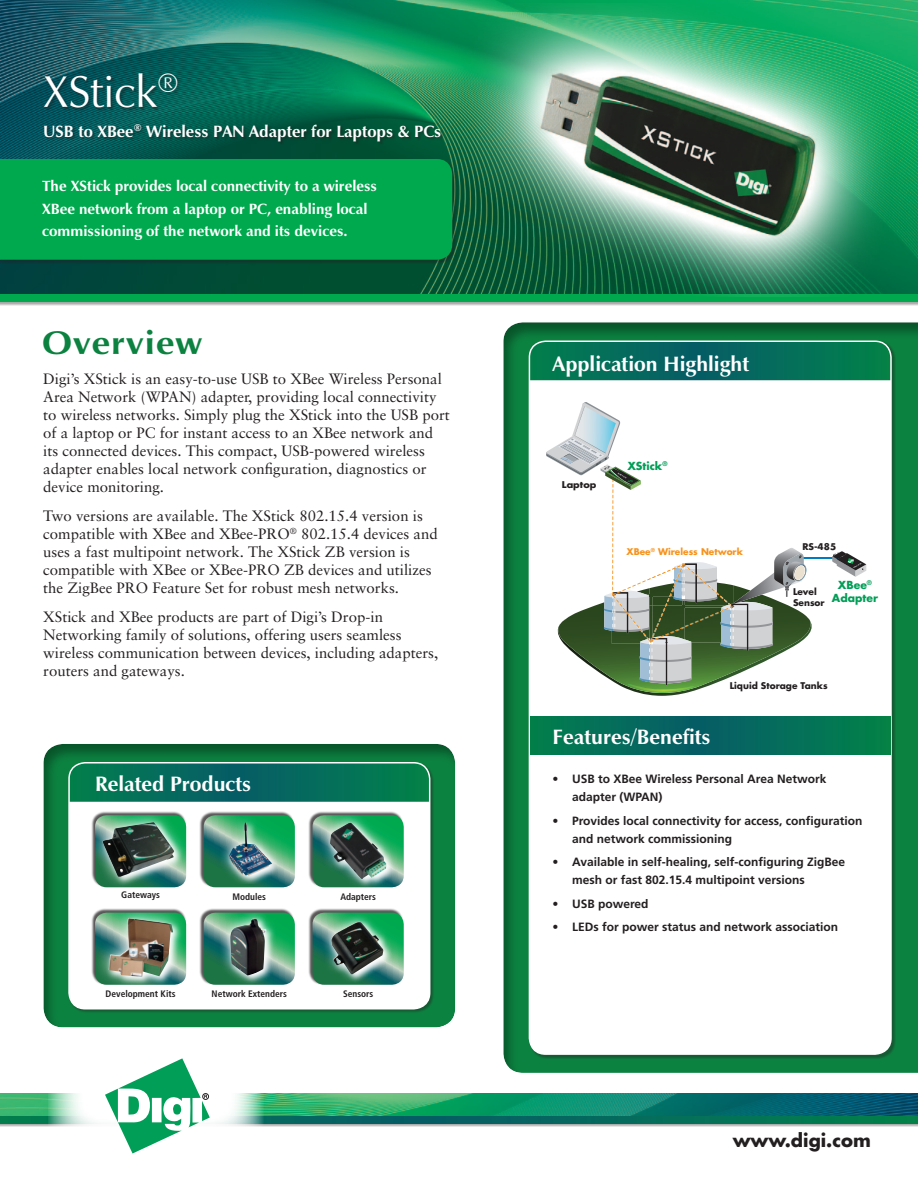
<style>
.page{position:relative;width:918px;height:1188px;background:#fff}
.page>*{position:absolute;margin:0;border:0;box-sizing:border-box;transform-origin:0 0}
.t1{font:45px "Eterna";color:#fff}
.t2{font:700 33px "Eterna";letter-spacing:.03em;color:#0c8240;scale:1.1 1}
.t3{font:700 21px "Eterna";color:#fff}
.t4{font:700 18px "Futura";color:#231f20}
.t5{font:700 16.5px "Eterna";color:#fff}
.Body_Copy{font:15px/18px "Sabon";color:#231f20}
.Product_Description{font:700 15px/22.5px "Eterna";color:#fff}
.Features_Bullets{font:700 12px/18px "Frutiger";color:#231f20}
.t6{font:700 10.8px/12.6px "Futura";color:#009e57;text-align:center}
.t7{font:700 condensed 9.45px "Frutiger";color:#231f20}
.t8{font:700 9.15px "Futura";color:#231f20;scale:1.07 1}
.t9{font:700 9px/10.8px "Futura";color:#231f20}
.t10{font:700 9px "Futura";color:#f7931d}
</style>
<div class="page">
<img style="left:0;top:0;width:918px;height:294px">
<div style="left:0;top:294px;width:918px;height:8px;background:#00a94e"></div>
<div style="left:503px;top:322px;width:415px;height:751px;background:#231f20;opacity:.4"></div>
<div style="left:529px;top:341px;width:362px;height:713px;background:#fff;border-radius:16px"></div>
<svg style="left:529px;top:341px;width:362px;height:39px;background:#046e59"></svg>
<div style="left:529px;top:340px;width:363px;height:715px;border:2px solid #fff;border-radius:16px"></div>
<svg style="left:530px;top:717px;width:360px;height:38px;background:#046e58"></svg>
<div style="left:0;top:1094px;width:918px;height:33px;background:#231f20;opacity:.4"></div>
<img style="left:0;top:1094px;width:918px;height:22px">
<svg style="left:0;top:1116px;width:918px;height:7px;background:#046c59"></svg>
<svg style="left:48px;top:1093px;width:216px;height:34px"></svg>
<svg style="left:105px;top:1058px;width:105px;height:96px"></svg>
<div style="left:202px;top:1093px;width:7px;height:7px;border:1px solid #231f20;border-radius:50%"></div>
<div style="left:43px;top:742px;width:413px;height:286px;background:#231f20;opacity:.4"></div>
<div style="left:68px;top:762px;width:367px;height:252px;background:#231f20;opacity:.4"></div>
<div style="left:69px;top:763px;width:361px;height:246px;background:#fff;border-radius:16px"></div>
<svg style="left:69px;top:763px;width:361px;height:39px;background:#066f5a"></svg>
<div style="left:68px;top:762px;width:362px;height:248px;border:2px solid #fff;border-radius:16px"></div>
<div style="left:0;top:159px;width:456px;height:105px;background:#231f20;opacity:.4"></div>
<div style="left:0;top:159px;width:452px;height:101px;background:#00a94e"></div>
<hr style="left:796px;top:557px;width:47px;height:2px;background:#007cc2">
<svg style="left:832px;top:551px;width:35px;height:26px"></svg>
<svg style="left:546px;top:402px;width:266px;height:294px"></svg>
<div style="left:91px;top:811px;width:95px;height:76px;background:#231f20;opacity:.75"></div>
<svg style="left:95px;top:815px;width:91px;height:72px;background:#3f9a71"></svg>
<img style="left:102px;top:822px;width:73px;height:55px">
<div style="left:199px;top:811px;width:96px;height:76px;background:#231f20;opacity:.75"></div>
<svg style="left:204px;top:815px;width:91px;height:72px;background:#3c966e"></svg>
<svg style="left:217px;top:815px;width:64px;height:69px;background:#3a996f"></svg>
<img style="left:229px;top:822px;width:43px;height:54px">
<div style="left:308px;top:811px;width:95px;height:76px;background:#231f20;opacity:.75"></div>
<svg style="left:313px;top:815px;width:91px;height:72px"></svg>
<img style="left:317px;top:815px;width:80px;height:72px">
<img style="left:333px;top:823px;width:17px;height:9px">
<div style="left:308px;top:908px;width:95px;height:77px;background:#231f20;opacity:.75"></div>
<svg style="left:313px;top:913px;width:91px;height:72px"></svg>
<svg style="left:320px;top:913px;width:73px;height:70px;background:#37986d"></svg>
<img style="left:331px;top:922px;width:52px;height:52px">
<div style="left:45px;top:124px;width:399px;height:21px;background:#231f20;opacity:.5"></div>
<div style="left:44px;top:74px;width:137px;height:38px;background:#231f20;opacity:.5"></div>
<div style="left:91px;top:908px;width:95px;height:77px;background:#231f20;opacity:.75"></div>
<svg style="left:95px;top:913px;width:91px;height:72px;background:#51a27e"></svg>
<img style="left:109px;top:918px;width:64px;height:59px">
<img style="left:462px;top:3px;width:432px;height:294px">
<div style="left:199px;top:908px;width:96px;height:77px;background:#231f20;opacity:.75"></div>
<svg style="left:204px;top:913px;width:91px;height:72px;background:#3f9b72"></svg>
<svg style="left:218px;top:913px;width:59px;height:72px;background:#4a9e7a"></svg>
<img style="left:230px;top:918px;width:36px;height:58px">
<p class="t1" style="left:43px;top:64px;width:137px">XStick<sup>®</sup></p>
<p class="t5" style="left:43px;top:121px;width:400px">USB to XBee<sup>®</sup> Wireless PAN Adapter for Laptops &amp; PCs</p>
<p class="Product_Description" style="left:42px;top:175px;width:337px">The XStick provides local connectivity to a wireless<br>XBee network from a laptop or PC, enabling local commissioning of the network and its devices.</p>
<p class="t2" style="left:42px;top:322px;width:147px">Overview</p>
<p class="Body_Copy" style="left:43px;top:370px;width:408px">Digi’s XStick is an easy-to-use USB to XBee Wireless Personal Area Network (WPAN) adapter, providing local connectivity to wireless networks. Simply plug the XStick into the USB port of a laptop or PC for instant access to an XBee network and its connected devices. This compact, USB-powered wireless adapter enables local network configuration, diagnostics or device monitoring.</p>
<p class="Body_Copy" style="left:43px;top:507px;width:396px">Two versions are available. The XStick 802.15.4 version is compatible with XBee and XBee-PRO<sup>®</sup> 802.15.4 devices and uses a fast multipoint network. The XStick ZB version is compatible with XBee or XBee-PRO ZB devices and utilizes the ZigBee PRO Feature Set for robust mesh networks.</p>
<p class="Body_Copy" style="left:43px;top:608px;width:397px">XStick and XBee products are part of Digi’s Drop-in Networking family of solutions, offering users seamless wireless communication between devices, including adapters, routers and gateways.</p>
<p class="t3" style="left:95px;top:771px;width:158px">Related Products</p>
<p class="t7" style="left:121px;top:890px;width:40px">Gateways</p>
<p class="t7" style="left:233px;top:891px;width:35px">Modules</p>
<p class="t7" style="left:340px;top:891px;width:37px">Adapters</p>
<p class="t7" style="left:106px;top:988px;width:71px">Development Kits</p>
<p class="t7" style="left:212px;top:988px;width:77px">Network Extenders</p>
<p class="t7" style="left:343px;top:988px;width:32px">Sensors</p>
<p class="t3" style="left:553px;top:350px;width:198px">Application Highlight</p>
<p class="t8" style="left:562px;top:479px;width:34px">Laptop</p>
<p class="t6" style="left:627px;top:459px;width:42px">XStick<sup>®</sup></p>
<p class="t10" style="left:627px;top:545px;width:118px">XBee<sup>®</sup> Wireless Network</p>
<p class="t9" style="left:802px;top:541px;width:35px">RS-485</p>
<p class="t6" style="left:832px;top:578px;width:47px">XBee<sup>®<br></sup>Adapter</p>
<p class="t9" style="left:793px;top:586px;width:33px">Level<br>Sensor</p>
<p class="t9" style="left:730px;top:680px;width:99px">Liquid Storage Tanks</p>
<p class="t3" style="left:553px;top:723px;width:160px">Features/Benefits</p>
<p class="Features_Bullets" style="left:572px;top:770px;width:256px;text-indent:-20px">• USB to XBee Wireless Personal Area Network adapter (WPAN)</p>
<p class="Features_Bullets" style="left:572px;top:812px;width:292px;text-indent:-20px">• Provides local connectivity for access, configuration and network commissioning</p>
<p class="Features_Bullets" style="left:572px;top:853px;width:275px;text-indent:-20px">• Available in self-healing, self-configuring ZigBee mesh or fast 802.15.4 multipoint versions</p>
<p class="Features_Bullets" style="left:553px;top:894px;width:97px">• USB powered</p>
<p class="Features_Bullets" style="left:553px;top:918px;width:287px">• LEDs for power status and network association</p>
<p class="t4" style="left:733px;top:1128px;width:140px">www.digi.com</p>
</div>
